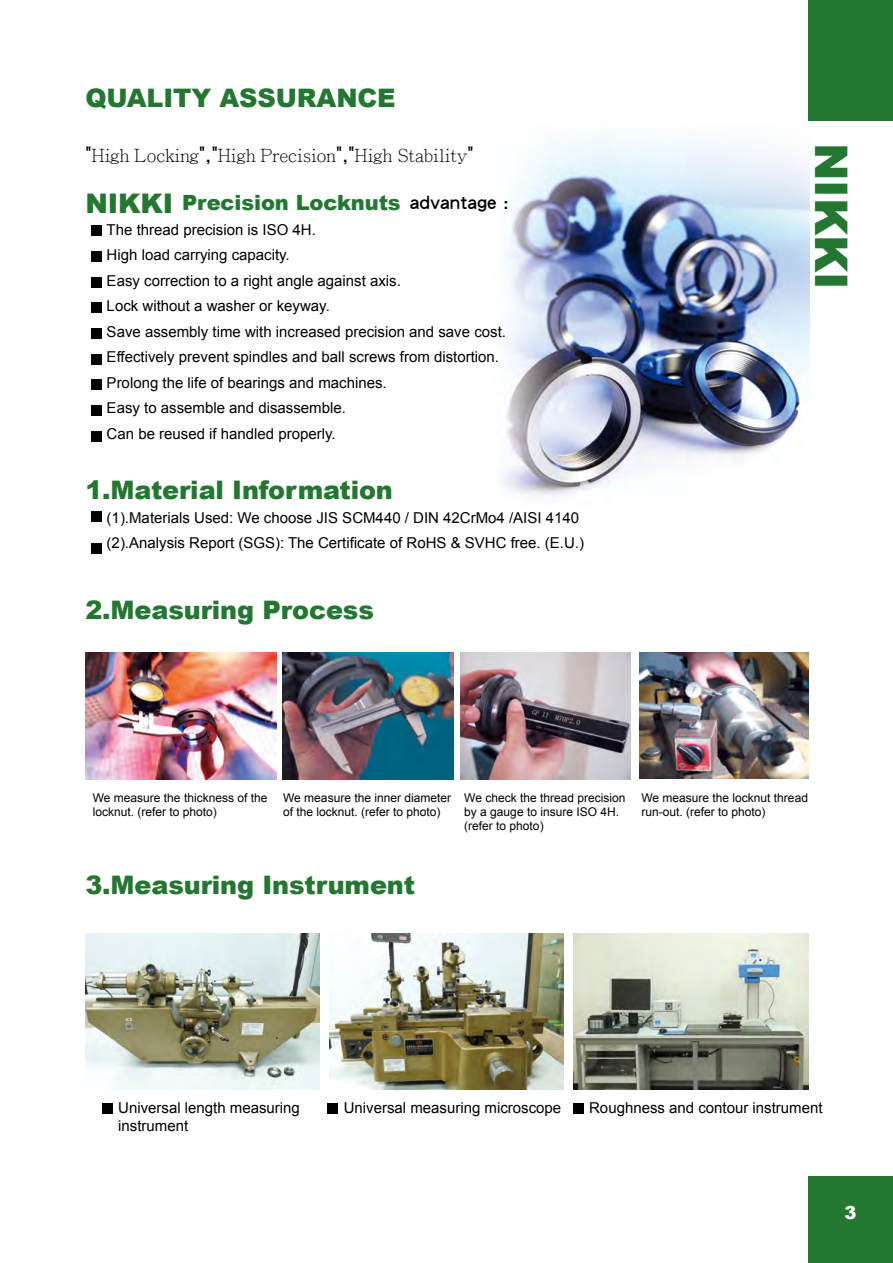
<style>
.page{position:relative;width:893px;height:1263px;background:#fff}
.page>*{position:absolute;margin:0;border:0;box-sizing:border-box;transform-origin:0 0}
.t1{font:900 45px "Arial";letter-spacing:-.005em;color:#247731}
.t2{font:900 25.5px "Arial";letter-spacing:-.005em;color:#247731}
.t3{font:900 21px "Arial";letter-spacing:-.005em;color:#247731}
.t4{font:300 18px "Adobe Ming Std";color:#000}
.t5{font:900 18px "Arial";color:#fff}
.t6{font:15px/25.5px "Arial";color:#000}
.t7{font:12px/14.4px "Arial";color:#000}
.s1{font-family:"Li Hei Pro";font-weight:400}
.s2{font-size:27px}
.s3{font-family:"Li Hei Pro";font-weight:400;font-size:18px;color:#000}
</style>
<div class="page">
<div style="left:808px;top:0;width:85px;height:120px;background:#247731"></div>
<div style="left:808px;top:1176px;width:85px;height:87px;background:#247731"></div>
<img style="left:504px;top:137px;width:305px;height:360px">
<img style="left:461px;top:652px;width:170px;height:128px">
<img style="left:85px;top:652px;width:192px;height:127px">
<img style="left:283px;top:652px;width:170px;height:128px">
<img style="left:639px;top:652px;width:169px;height:127px">
<div style="left:92px;top:225px;width:10px;height:11px;background:#000"></div>
<div style="left:92px;top:251px;width:10px;height:10px;background:#000"></div>
<div style="left:92px;top:277px;width:10px;height:10px;background:#000"></div>
<div style="left:92px;top:303px;width:10px;height:10px;background:#000"></div>
<div style="left:92px;top:328px;width:10px;height:11px;background:#000"></div>
<div style="left:92px;top:354px;width:10px;height:10px;background:#000"></div>
<div style="left:92px;top:380px;width:10px;height:10px;background:#000"></div>
<div style="left:92px;top:405px;width:10px;height:11px;background:#000"></div>
<div style="left:92px;top:431px;width:10px;height:11px;background:#000"></div>
<div style="left:92px;top:512px;width:10px;height:10px;background:#000"></div>
<div style="left:92px;top:543px;width:10px;height:10px;background:#000"></div>
<img style="left:85px;top:933px;width:234px;height:156px">
<img style="left:329px;top:933px;width:235px;height:156px">
<img style="left:574px;top:933px;width:234px;height:156px">
<div style="left:102px;top:1103px;width:10px;height:10px;background:#000"></div>
<div style="left:327px;top:1103px;width:11px;height:10px;background:#000"></div>
<div style="left:573px;top:1103px;width:10px;height:10px;background:#000"></div>
<h2 class="t2" style="left:85px;top:79px;width:312px">QUALITY ASSURANCE</h2>
<p class="t4" style="left:85px;top:146px;width:390px"><span class="s1">"</span>High Locking<span class="s1">","</span>High Precision<span class="s1">","</span>High Stability<span class="s1">"</span></p>
<h3 class="t3" style="left:85px;top:188px;width:425px"><span class="s2">NIKKI</span> Precision Locknuts <span class="s3">advantage :</span></h3>
<p class="t6" style="left:107px;top:217px;width:401px">The thread precision is ISO 4H.<br>High load carrying capacity.<br>Easy correction to a right angle against axis.<br>Lock without a washer or keyway.<br>Save assembly time with increased precision and save cost.<br>Effectively prevent spindles and ball screws from distortion.<br>Prolong the life of bearings and machines.<br>Easy to assemble and disassemble.<br>Can be reused if handled properly.</p>
<h2 class="t2" style="left:85px;top:471px;width:309px">1.Material Information</h2>
<p class="t6" style="left:107px;top:505px;width:479px">(1).Materials Used: We choose JIS SCM440 / DIN 42CrMo4 /AISI 4140 (2).Analysis Report (SGS): The Certificate of RoHS &amp; SVHC free. (E.U.)</p>
<h2 class="t2" style="left:85px;top:591px;width:290px">2.Measuring Process</h2>
<h1 class="t1" style="left:864px;top:143px;width:148px;rotate:90deg">NIKKI</h1>
<p class="t7" style="left:93px;top:790px;width:176px">We measure the thickness of the locknut. (refer to photo)</p>
<p class="t7" style="left:283px;top:790px;width:169px">We measure the inner diameter of the locknut. (refer to photo)</p>
<p class="t7" style="left:464px;top:790px;width:163px">We check the thread precision by a gauge to insure ISO 4H. (refer to photo)</p>
<p class="t7" style="left:641px;top:790px;width:168px">We measure the locknut thread run-out. (refer to photo)</p>
<h2 class="t2" style="left:85px;top:867px;width:331px">3.Measuring Instrument</h2>
<p class="t6" style="left:118px;top:1098px;width:183px;line-height:18px">Universal length measuring instrument</p>
<p class="t6" style="left:344px;top:1095px;width:219px">Universal measuring microscope</p>
<p class="t6" style="left:589px;top:1095px;width:235px">Roughness and contour instrument</p>
<p class="t5" style="left:844px;top:1199px;width:14px">3</p>
</div>
